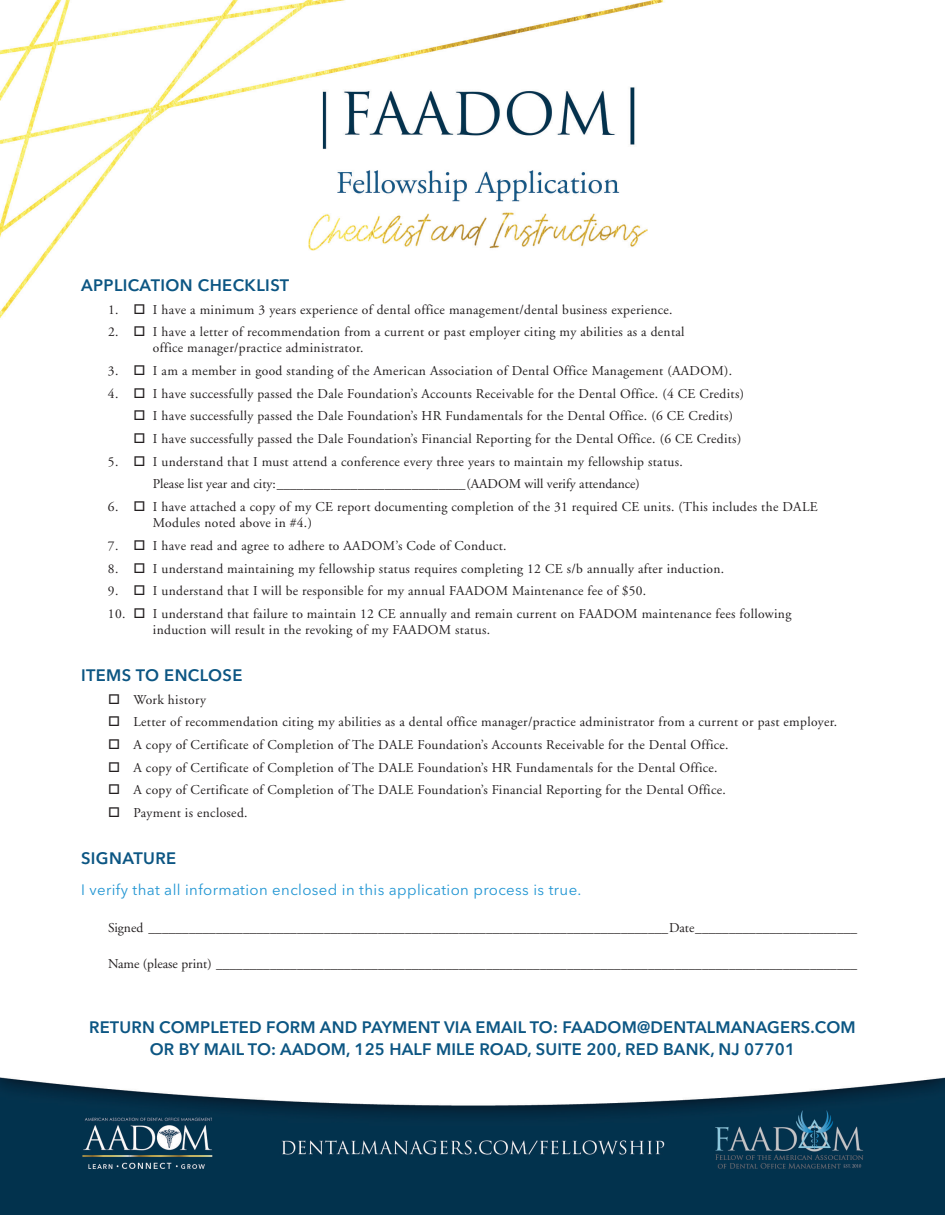
<style>
.page{position:relative;width:945px;height:1215px;background:#fff}
.page>*{position:absolute;margin:0;border:0;box-sizing:border-box;transform-origin:0 0}
.t1{font:600 16.5px/22.5px "Avenir Next LT Pro";letter-spacing:.01em;color:#0c5683;text-align:center}
.t2{font:15px "Avenir Next LT Pro";letter-spacing:.025em;color:#2296d3}
.t3{font:13.5px/16.2px "Adobe Garamond";letter-spacing:.025em;color:#231f20}
.t4{font:13.5px "Adobe Garamond";color:#231f20}
</style>
<div class="page">
<img style="left:0;top:0;width:945px;height:1215px">
<p class="t1" style="left:81px;top:273px;width:210px">APPLICATION CHECKLIST</p>
<p class="t3" style="left:108px;top:301px;width:566px">1. □ I have a minimum 3 years experience of dental office management/dental business experience.</p>
<p class="t3" style="left:153px;top:324px;width:533px;text-indent:-45px">2. □ I have a letter of recommendation from a current or past employer citing my abilities as a dental office manager/practice administrator.</p>
<p class="t3" style="left:108px;top:363px;width:626px">3. □ I am a member in good standing of the American Association of Dental Office Management (AADOM).</p>
<p class="t3" style="left:108px;top:386px;width:638px">4. □ I have successfully passed the Dale Foundation’s Accounts Receivable for the Dental Office. (4 CE Credits)</p>
<p class="t3" style="left:133px;top:408px;width:601px">□ I have successfully passed the Dale Foundation’s HR Fundamentals for the Dental Office. (6 CE Credits)</p>
<p class="t3" style="left:133px;top:431px;width:609px">□ I have successfully passed the Dale Foundation’s Financial Reporting for the Dental Office. (6 CE Credits)</p>
<p class="t3" style="left:108px;top:451px;width:576px;line-height:22.6px;text-align:center">5. □ I understand that I must attend a conference every three years to maintain my fellowship status.<br>Please list year and city:____________________________(AADOM will verify attendance)</p>
<p class="t3" style="left:153px;top:499px;width:666px;text-indent:-45px">6. □ I have attached a copy of my CE report documenting completion of the 31 required CE units. (This includes the DALE<br>Modules noted above in #4.)</p>
<p class="t3" style="left:108px;top:538px;width:400px">7. □ I have read and agree to adhere to AADOM’s Code of Conduct.</p>
<p class="t3" style="left:108px;top:561px;width:618px">8. □ I understand maintaining my fellowship status requires completing 12 CE s/b annually after induction.</p>
<p class="t3" style="left:108px;top:583px;width:540px">9. □ I understand that I will be responsible for my annual FAADOM Maintenance fee of $50.</p>
<p class="t3" style="left:153px;top:606px;width:640px;text-indent:-45px">10. □ I understand that failure to maintain 12 CE annually and remain current on FAADOM maintenance fees following induction will result in the revoking of my FAADOM status.</p>
<p class="t1" style="left:81px;top:664px;width:163px">ITEMS TO ENCLOSE</p>
<p class="t3" style="left:108px;top:692px;width:100px">□ Work history</p>
<p class="t3" style="left:108px;top:714px;width:731px">□ Letter of recommendation citing my abilities as a dental office manager/practice administrator from a current or past employer.</p>
<p class="t3" style="left:108px;top:737px;width:622px">□ A copy of Certificate of Completion of The DALE Foundation’s Accounts Receivable for the Dental Office.</p>
<p class="t3" style="left:108px;top:760px;width:611px">□ A copy of Certificate of Completion of The DALE Foundation’s HR Fundamentals for the Dental Office.</p>
<p class="t3" style="left:108px;top:782px;width:619px">□ A copy of Certificate of Completion of The DALE Foundation’s Financial Reporting for the Dental Office.</p>
<p class="t3" style="left:108px;top:805px;width:141px">□ Payment is enclosed.</p>
<p class="t1" style="left:81px;top:847px;width:97px">SIGNATURE</p>
<p class="t2" style="left:81px;top:881px;width:502px">I verify that all information enclosed in this application process is true.</p>
<p class="t4" style="left:108px;top:920px;width:751px">Signed _____________________________________________________________________________Date________________________</p>
<p class="t4" style="left:108px;top:957px;width:751px">Name (please print) _______________________________________________________________________________________________</p>
<p class="t1" style="left:89px;top:1016px;width:768px">RETURN COMPLETED FORM AND PAYMENT VIA EMAIL TO: FAADOM@DENTALMANAGERS.COM<br>OR BY MAIL TO: AADOM, 125 HALF MILE ROAD, SUITE 200, RED BANK, NJ 07701</p>
</div>
